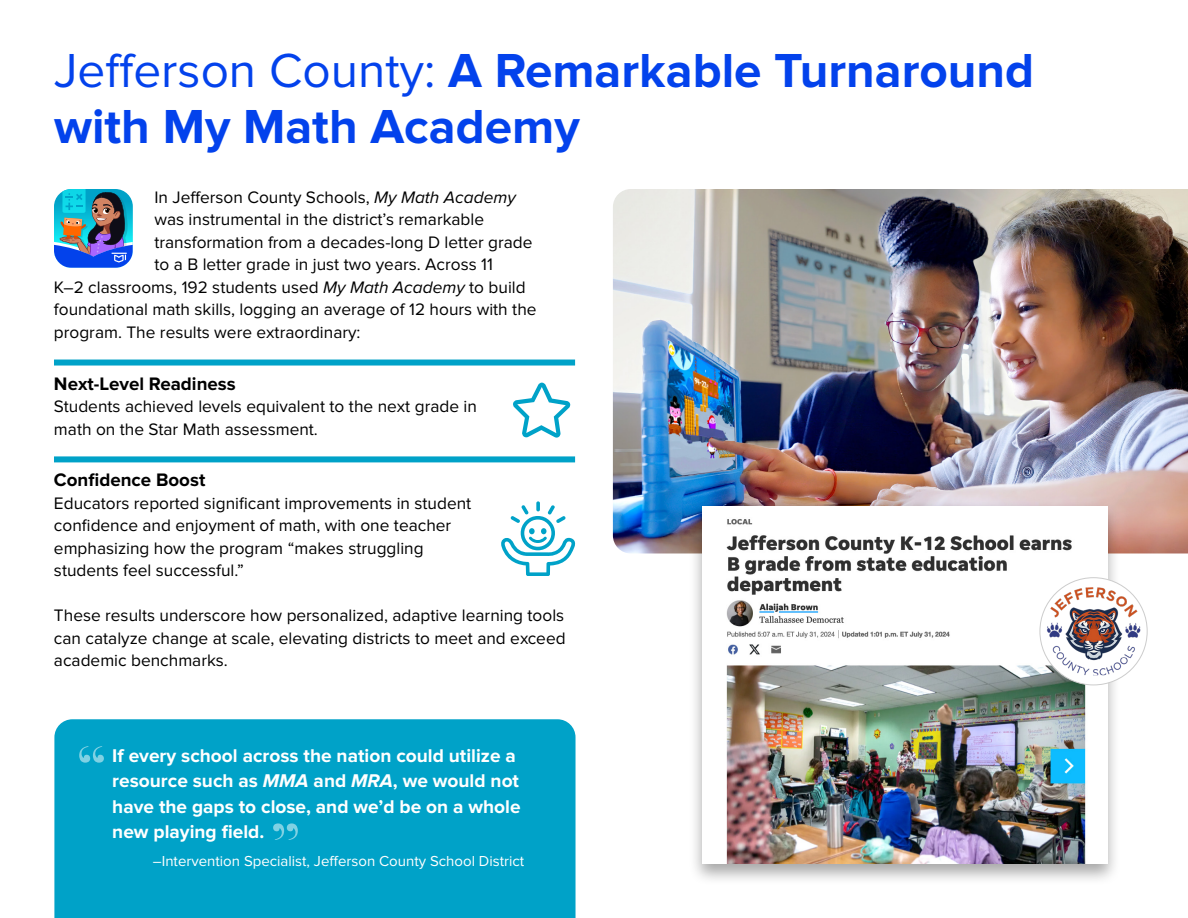
<style>
.page{position:relative;width:1188px;height:918px;background:#fff}
.page>*{position:absolute;margin:0;border:0;box-sizing:border-box;transform-origin:0 0}
.t1{font:700 57.3px "Bodoni Svty Two ITCTT";color:#80d1e3}
.t2{font:700 49.5px/55.5px "Aof L Sans";color:#0342ec}
.t3{font:700 19.2px/25.5px "Aof L Sans";color:#fff}
.t4{font:700 18.75px "Aof L Sans";color:#000}
.t5{font:17.25px/22.5px "Aof L Sans";color:#000}
.t6{font:15px "Aof L Sans";color:#fff}
.s1{font-weight:400}
.s2{font-style:italic}
</style>
<div class="page">
<div style="left:54px;top:719px;width:522px;height:199px;background:#00a2c8"></div>
<div style="left:54px;top:360px;width:521px;height:6px;background:#00a2c8"></div>
<div style="left:54px;top:456px;width:521px;height:6px;background:#00a2c8"></div>
<svg style="left:501px;top:501px;width:74px;height:75px"></svg>
<svg style="left:513px;top:383px;width:57px;height:55px"></svg>
<img style="left:54px;top:189px;width:79px;height:79px">
<img style="left:613px;top:189px;width:575px;height:365px">
<div style="left:689px;top:501px;width:432px;height:385px;background:#000;opacity:.35"></div>
<img style="left:703px;top:507px;width:405px;height:357px">
<div style="left:1040px;top:578px;width:107px;height:107px;background:#fff;border-radius:50%"></div>
<img style="left:1046px;top:587px;width:95px;height:88px">
<h2 class="t2" style="left:54px;top:44px;width:982px"><span class="s1">Jefferson County:</span> A Remarkable Turnaround with My Math Academy</h2>
<p class="t5" style="left:154px;top:186px;width:363px">In Jefferson County Schools, <span class="s2">My Math Academy</span></p>
<p class="t5" style="left:154px;top:208px;width:331px">was instrumental in the district’s remarkable</p>
<p class="t5" style="left:154px;top:231px;width:380px">transformation from a decades-long D letter grade</p>
<p class="t5" style="left:154px;top:253px;width:340px">to a B letter grade in just two years. Across 11</p>
<p class="t5" style="left:54px;top:276px;width:473px">K–2 classrooms, 192 students used <span class="s2">My Math Academy</span> to build</p>
<p class="t5" style="left:54px;top:298px;width:484px">foundational math skills, logging an average of 12 hours with the</p>
<p class="t5" style="left:54px;top:321px;width:308px">program. The results were extraordinary:</p>
<p class="t4" style="left:54px;top:372px;width:183px">Next-Level Readiness</p>
<p class="t5" style="left:54px;top:395px;width:425px">Students achieved levels equivalent to the next grade in math on the Star Math assessment.</p>
<p class="t4" style="left:54px;top:469px;width:153px">Confidence Boost</p>
<p class="t5" style="left:54px;top:492px;width:419px">Educators reported significant improvements in student confidence and enjoyment of math, with one teacher emphasizing how the program “makes struggling students feel successful.”</p>
<p class="t5" style="left:54px;top:605px;width:513px;text-align:justify">These results underscore how personalized, adaptive learning tools can catalyze change at scale, elevating districts to meet and exceed academic benchmarks.</p>
<h1 class="t1" style="left:76px;top:719px;width:34px">“</h1>
<p class="t3" style="left:112px;top:743px;width:410px">If every school across the nation could utilize a resource such as <span class="s2">MMA</span> and <span class="s2">MRA</span>, we would not have the gaps to close, and we’d be on a whole new playing field.</p>
<p class="t6" style="left:153px;top:852px;width:373px">–Intervention Specialist, Jefferson County School District</p>
<h1 class="t1" style="left:269px;top:796px;width:34px">”</h1>
</div>
